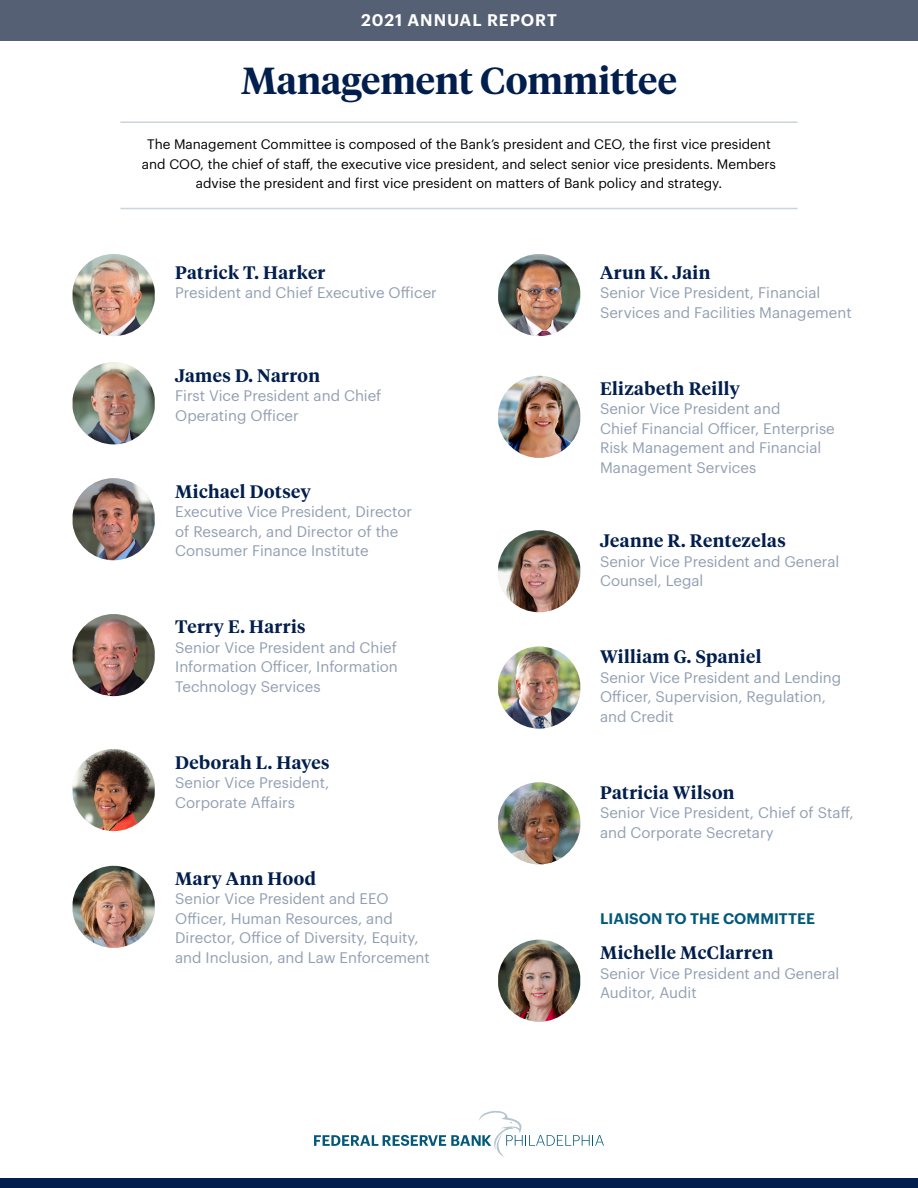
<style>
.page{position:relative;width:918px;height:1188px;background:#fff}
.page>*{position:absolute;margin:0;border:0;box-sizing:border-box;transform-origin:0 0}
.t1{font:600 37.5px "Tiempos Headline";color:#011e4d}
.Name{font:600 18px "Tiempos Headline";letter-spacing:.025em;color:#011e4d}
.t2{font:600 16.5px "Graphik";letter-spacing:.055em;color:#fff}
.Name-2{font:15px/19.5px "Graphik";color:#929fb2}
.Board_Position{font:600 15px "Graphik";letter-spacing:.005em;color:#02587b}
.t3{font:13.5px/19.5px "Graphik";color:#000;text-align:center}
</style>
<div class="page">
<img style="left:73px;top:254px;width:82px;height:82px">
<div style="left:0;top:1179px;width:918px;height:9px;background:#011e4d"></div>
<hr style="left:120px;top:121px;width:678px;height:2px;background:#c9d5de">
<hr style="left:120px;top:208px;width:678px;height:1px;background:#c9d5de">
<svg style="left:314px;top:1110px;width:290px;height:47px"></svg>
<img style="left:73px;top:362px;width:82px;height:82px">
<img style="left:73px;top:478px;width:82px;height:82px">
<img style="left:73px;top:614px;width:82px;height:82px">
<img style="left:73px;top:866px;width:82px;height:82px">
<img style="left:498px;top:254px;width:82px;height:82px">
<img style="left:498px;top:376px;width:82px;height:82px">
<img style="left:498px;top:530px;width:82px;height:82px">
<img style="left:498px;top:646px;width:82px;height:83px">
<img style="left:498px;top:782px;width:82px;height:82px">
<img style="left:73px;top:749px;width:82px;height:82px">
<img style="left:498px;top:940px;width:82px;height:82px">
<div style="left:0;top:0;width:918px;height:40px;background:#556074"></div>
<p class="t2" style="left:361px;top:8px;width:197px">2021 ANNUAL REPORT</p>
<p class="t1" style="left:241px;top:55px;width:437px">Management Committee</p>
<p class="t3" style="left:142px;top:133px;width:636px">The Management Committee is composed of the Bank’s president and CEO, the first vice president and COO, the chief of staff, the executive vice president, and select senior vice presidents. Members advise the president and first vice president on matters of Bank policy and strategy.</p>
<p class="Name" style="left:175px;top:260px;width:152px">Patrick T. Harker</p>
<p class="Name-2" style="left:175px;top:282px;width:263px">President and Chief Executive Officer</p>
<p class="Name" style="left:175px;top:363px;width:146px">James D. Narron</p>
<p class="Name-2" style="left:175px;top:385px;width:208px">First Vice President and Chief<br>Operating Officer</p>
<p class="Name" style="left:175px;top:479px;width:137px">Michael Dotsey</p>
<p class="Name-2" style="left:175px;top:501px;width:238px">Executive Vice President, Director of Research, and Director of the<br>Consumer Finance Institute</p>
<p class="Name" style="left:175px;top:614px;width:132px">Terry E. Harris</p>
<p class="Name-2" style="left:175px;top:636px;width:224px;text-align:justify">Senior Vice President and Chief Information Officer, Information Technology Services</p>
<p class="Name" style="left:175px;top:750px;width:156px">Deborah L. Hayes</p>
<p class="Name-2" style="left:175px;top:772px;width:156px">Senior Vice President,<br>Corporate Affairs</p>
<p class="Name" style="left:175px;top:866px;width:142px">Mary Ann Hood</p>
<p class="Name-2" style="left:175px;top:888px;width:256px">Senior Vice President and EEO Officer, Human Resources, and Director, Office of Diversity, Equity, and Inclusion, and Law Enforcement</p>
<p class="Name" style="left:600px;top:260px;width:112px">Arun K. Jain</p>
<p class="Name-2" style="left:600px;top:282px;width:253px">Senior Vice President, Financial<br>Services and Facilities Management</p>
<p class="Name" style="left:600px;top:376px;width:142px">Elizabeth Reilly</p>
<p class="Name-2" style="left:600px;top:398px;width:236px">Senior Vice President and<br>Chief Financial Officer, Enterprise<br>Risk Management and Financial<br>Management Services</p>
<p class="Name" style="left:600px;top:529px;width:187px">Jeanne R. Rentezelas</p>
<p class="Name-2" style="left:600px;top:551px;width:241px">Senior Vice President and General<br>Counsel, Legal</p>
<p class="Name" style="left:600px;top:645px;width:163px">William G. Spaniel</p>
<p class="Name-2" style="left:600px;top:666px;width:243px">Senior Vice President and Lending<br>Officer, Supervision, Regulation, and Credit</p>
<p class="Name" style="left:600px;top:780px;width:136px">Patricia Wilson</p>
<p class="Name-2" style="left:600px;top:802px;width:255px">Senior Vice President, Chief of Staff, and Corporate Secretary</p>
<p class="Board_Position" style="left:600px;top:907px;width:216px">LIAISON TO THE COMMITTEE</p>
<p class="Name" style="left:600px;top:940px;width:175px">Michelle McClarren</p>
<p class="Name-2" style="left:600px;top:962px;width:241px">Senior Vice President and General<br>Auditor, Audit</p>
</div>
